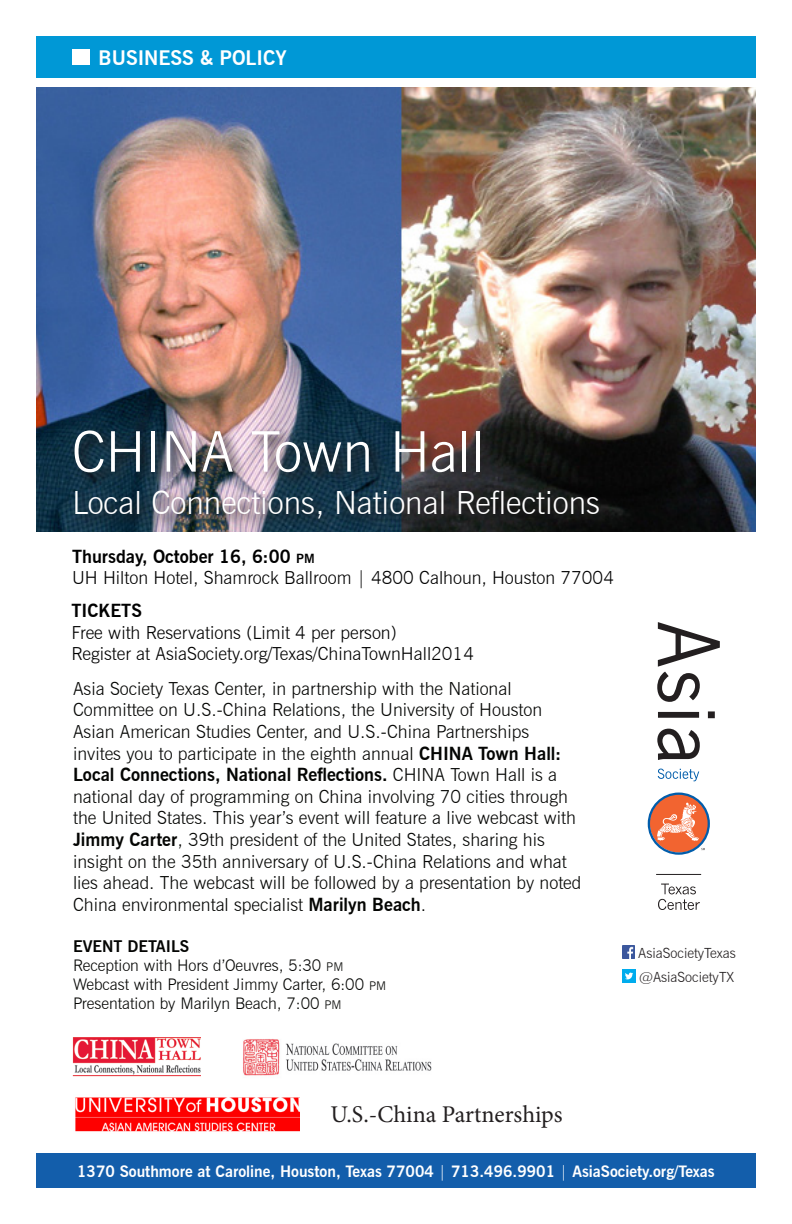
<style>
.page{position:relative;width:792px;height:1224px;background:#fff}
.page>*{position:absolute;margin:0;border:0;box-sizing:border-box;transform-origin:0 0}
.t1{font:300 56px "News Gothic BT";color:#fff}
.t2{font:300 32px "News Gothic BT";color:#fff}
.t3{font:24px "Minion Pro";color:#231f20}
.t4{font:700 20px "News Gothic BT";color:#fff}
.t5{font:300 18px/21.6px "News Gothic BT";color:#040503}
.t6{font:300 18px/21.6px "News Gothic BT";color:#000}
.t7{font:700 18px "News Gothic BT";color:#000}
.t8{font:300 16px/19.2px "News Gothic BT";color:#040503}
.t9{font:700 15.6px "News Gothic BT";color:#fff}
.t10{font:300 14px "News Gothic BT";color:#231f20}
.s1{font-size:12.6px}
.s2{font-weight:700}
.s3{font-size:12px}
.s4{font-weight:300}
</style>
<div class="page">
<div style="left:36px;top:1153px;width:720px;height:35px;background:#135eab"></div>
<svg style="left:657px;top:622px;width:63px;height:80px"></svg>
<svg style="left:658px;top:711px;width:57px;height:7px"></svg>
<svg style="left:657px;top:729px;width:43px;height:31px"></svg>
<svg style="left:658px;top:769px;width:41px;height:12px"></svg>
<hr style="left:656px;top:874px;width:45px;height:1px;background:#231f20">
<svg style="left:648px;top:793px;width:62px;height:62px"></svg>
<svg style="left:658px;top:884px;width:42px;height:26px"></svg>
<div style="left:36px;top:36px;width:720px;height:42px;background:#0098d6"></div>
<div style="left:72px;top:50px;width:18px;height:15px;background:#fff"></div>
<svg style="left:622px;top:946px;width:12px;height:12px"></svg>
<svg style="left:622px;top:969px;width:13px;height:13px"></svg>
<img style="left:36px;top:88px;width:720px;height:443px">
<img style="left:72px;top:427px;width:543px;height:105px">
<img style="left:72px;top:1038px;width:129px;height:38px">
<img style="left:75px;top:1097px;width:225px;height:35px">
<img style="left:243px;top:1039px;width:189px;height:37px">
<p class="t4" style="left:99px;top:46px;width:190px">BUSINESS &amp; POLICY</p>
<p class="t1" style="left:72px;top:418px;width:414px">CHINA Town Hall</p>
<p class="t2" style="left:72px;top:483px;width:529px">Local Connections, National Reflections</p>
<p class="t7" style="left:72px;top:545px;width:244px">Thursday, October 16, 6:00 <span class="s1">pm</span></p>
<p class="t6" style="left:72px;top:567px;width:544px">UH Hilton Hotel, Shamrock Ballroom | 4800 Calhoun, Houston 77004</p>
<p class="t7" style="left:71px;top:600px;width:72px">TICKETS</p>
<p class="t6" style="left:71px;top:621px;width:404px">Free with Reservations (Limit 4 per person)<br>Register at AsiaSociety.org/Texas/ChinaTownHall2014</p>
<p class="t5" style="left:73px;top:677px;width:510px">Asia Society Texas Center, in partnership with the National Committee on U.S.-China Relations, the University of Houston Asian American Studies Center, and U.S.-China Partnerships invites you to participate in the eighth annual <span class="s2">CHINA Town Hall:<br>Local Connections, National Reflections.</span> CHINA Town Hall is a national day of programming on China involving 70 cities through the United States. This year’s event will feature a live webcast with <span class="s2">Jimmy Carter</span>, 39th president of the United States, sharing his insight on the 35th anniversary of U.S.-China Relations and what lies ahead. The webcast will be followed by a presentation by noted China environmental specialist <span class="s2">Marilyn Beach</span>.</p>
<p class="t8" style="left:73px;top:936px;width:315px"><span class="s2">EVENT DETAILS<br></span>Reception with Hors d’Oeuvres, 5:30 <span class="s3">PM </span>Webcast with President Jimmy Carter, 6:00 <span class="s3">PM </span>Presentation by Marilyn Beach, 7:00 <span class="s3">PM</span></p>
<p class="t3" style="left:331px;top:1098px;width:234px">U.S.-China Partnerships</p>
<p class="t10" style="left:638px;top:944px;width:99px">AsiaSocietyTexas</p>
<p class="t10" style="left:639px;top:969px;width:97px">@AsiaSocietyTX</p>
<p class="t9" style="left:77px;top:1162px;width:639px">1370 Southmore at Caroline, Houston, Texas 77004 <span class="s4">|</span> 713.496.9901 <span class="s4">|</span> AsiaSociety.org/Texas</p>
</div>
